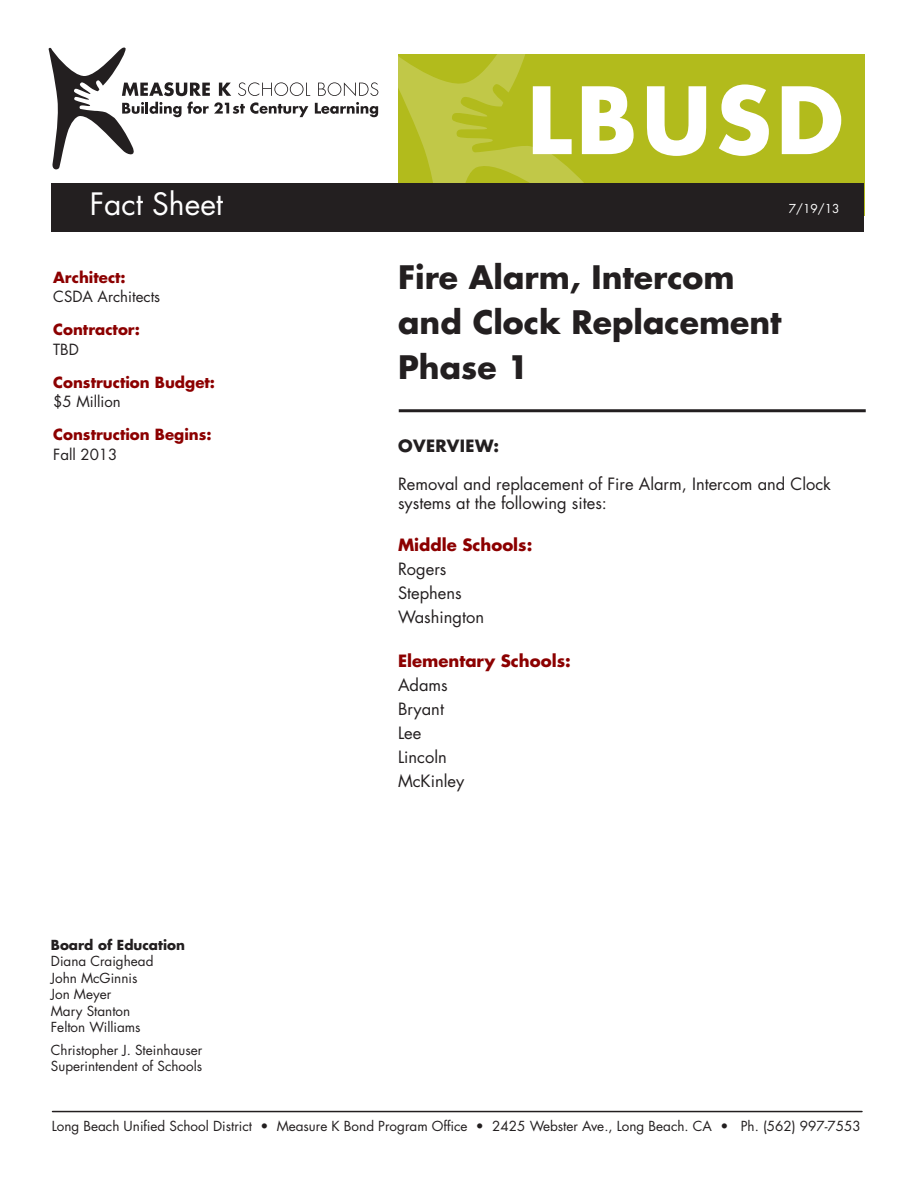
<style>
.page{position:relative;width:918px;height:1188px;background:#fff}
.page>*{position:absolute;margin:0;border:0;box-sizing:border-box;transform-origin:0 0}
.t1{font:700 90px "Futura Std";letter-spacing:.05em;color:#fff}
.t2{font:700 31.5px/45px "Futura Std";color:#231f20}
.t3{font:30px "Futura Std";color:#fff}
.t4{font:16.5px/24px "Futura Std";color:#231f20}
.t5{font:700 16.5px "Futura Std";color:#8c0000}
.t6{font:700 16.5px "Futura Std";letter-spacing:.025em;color:#231f20}
.t7{font:700 15px "Futura Std";color:#8c0000}
.t8{font:15px "Futura Std";color:#231f20}
.t9{font:13.5px/16.5px "Futura Std";color:#231f20}
.t10{font:700 13.5px "Futura Std";color:#231f20}
.t11{font:12px "Futura Std";color:#fff}
</style>
<div class="page">
<div style="left:398px;top:54px;width:466px;height:162px;background:#b2bb1c"></div>
<svg style="left:378px;top:54px;width:206px;height:129px"></svg>
<svg style="left:49px;top:47px;width:329px;height:123px"></svg>
<div style="left:51px;top:183px;width:813px;height:49px;background:#231f20"></div>
<hr style="left:399px;top:409px;width:467px;height:3px;background:#231f20">
<hr style="left:52px;top:1111px;width:810px;height:1px;background:#231f20">
<h3 class="t3" style="left:90px;top:185px;width:135px">Fact Sheet</h3>
<p class="t7" style="left:53px;top:267px;width:74px">Architect:</p>
<p class="t8" style="left:53px;top:287px;width:109px">CSDA Architects</p>
<p class="t7" style="left:53px;top:319px;width:88px">Contractor:</p>
<p class="t8" style="left:53px;top:339px;width:27px">TBD</p>
<p class="t7" style="left:53px;top:372px;width:163px">Construction Budget:</p>
<p class="t8" style="left:53px;top:392px;width:69px">$5 Million</p>
<p class="t7" style="left:53px;top:424px;width:160px">Construction Begins:</p>
<p class="t8" style="left:53px;top:444px;width:66px">Fall 2013</p>
<p class="t10" style="left:51px;top:936px;width:136px">Board of Education</p>
<p class="t9" style="left:51px;top:953px;width:104px">Diana Craighead<br>John McGinnis<br>Jon Meyer<br>Mary Stanton<br>Felton Williams</p>
<p class="t9" style="left:51px;top:1042px;width:153px">Christopher J. Steinhauser<br>Superintendent of Schools</p>
<h1 class="t1" style="left:527px;top:61px;width:318px">LBUSD</h1>
<p class="t11" style="left:789px;top:201px;width:52px">7/19/13</p>
<h2 class="t2" style="left:398px;top:254px;width:385px">Fire Alarm, Intercom and Clock Replacement<br>Phase 1</h2>
<p class="t6" style="left:398px;top:435px;width:103px">OVERVIEW:</p>
<p class="t4" style="left:398px;top:474px;width:434px;line-height:19.5px">Removal and replacement of Fire Alarm, Intercom and Clock systems at the following sites:</p>
<p class="t5" style="left:398px;top:534px;width:136px">Middle Schools:</p>
<p class="t4" style="left:398px;top:557px;width:88px">Rogers<br>Stephens<br>Washington</p>
<p class="t5" style="left:398px;top:650px;width:174px">Elementary Schools:</p>
<p class="t4" style="left:398px;top:673px;width:68px">Adams<br>Bryant<br>Lee<br>Lincoln<br>McKinley</p>
<p class="t9" style="left:52px;top:1118px;width:811px">Long Beach Unified School District • Measure K Bond Program Office • 2425 Webster Ave., Long Beach. CA • Ph. (562) 997-7553</p>
</div>
